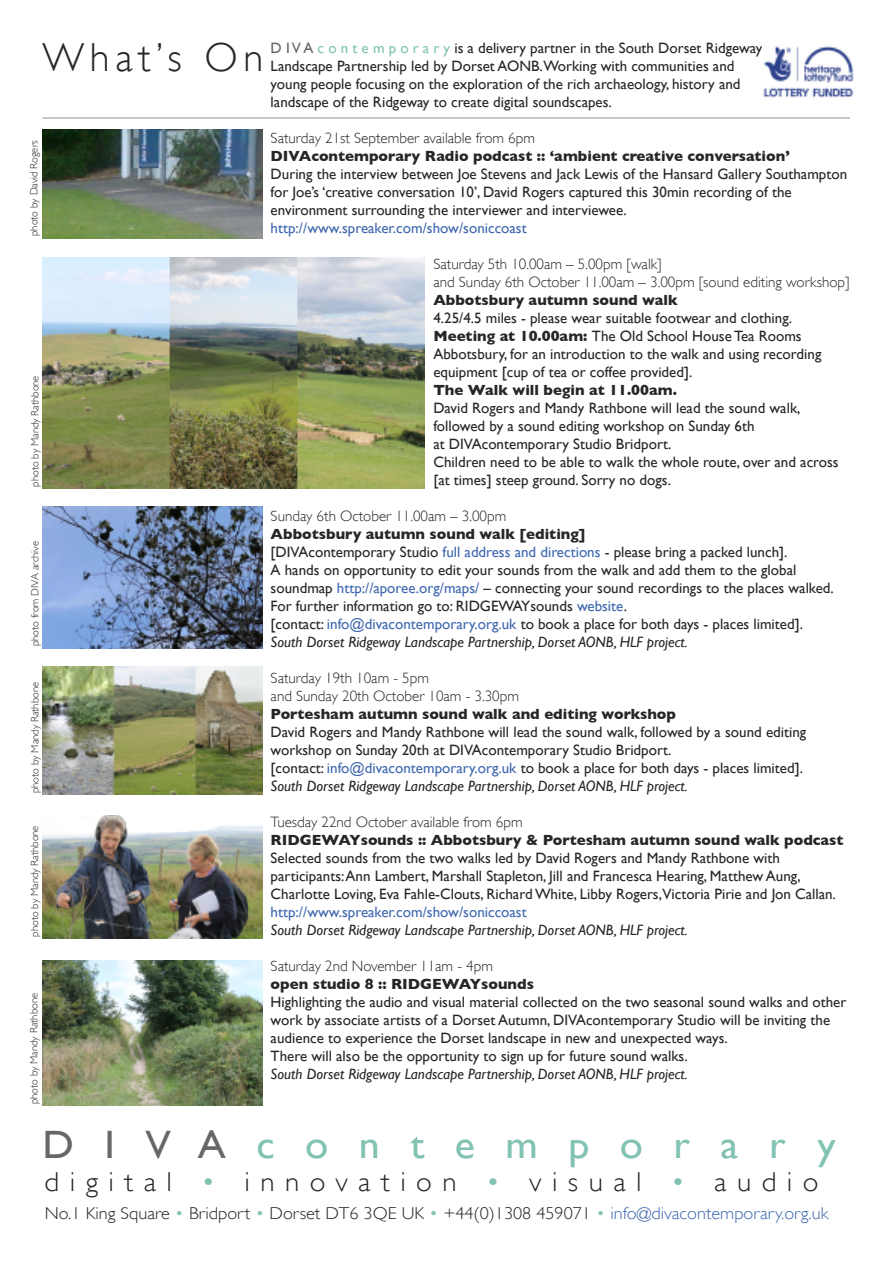
<style>
.page{position:relative;width:893px;height:1263px;background:#fff}
.page>*{position:absolute;margin:0;border:0;box-sizing:border-box;transform-origin:0 0}
.t1{font:300 40.5px "Gill Sans";letter-spacing:.14em;color:#272627}
.t2{font:39.45px "Gill Sans";letter-spacing:.725em;color:#81c2b2;scale:1.06 1}
.t3{font:300 27.3px "Gill Sans";letter-spacing:.36em;color:#272627;scale:1.06 1}
.t4{font:300 17.1px "Gill Sans";color:#272627;scale:1.06 1}
.t5{font:15px/18px "Gill Sans";color:#272627}
.t6{font:300 15px/18px "Gill Sans";color:#272627}
.t7{font:700 15px "Gill Sans";color:#272627}
.t8{font:italic 15px "Gill Sans";color:#272627}
.t9{font:15px "Gill Sans";color:#3f67af}
.t10{font:300 10.5px "Gill Sans";color:#272627}
.s1{color:#646363}
.s2{color:#81c2b2}
.s3{font-weight:700}
.s4{color:#3f67af}
.s5{font-style:italic}
.s6{color:#686768}
</style>
<div class="page">
<hr style="left:43px;top:118px;width:807px;height:1px;background:#939393">
<img style="left:43px;top:667px;width:219px;height:128px">
<img style="left:43px;top:815px;width:219px;height:124px">
<img style="left:43px;top:960px;width:219px;height:146px">
<img style="left:43px;top:130px;width:219px;height:108px">
<img style="left:43px;top:506px;width:219px;height:142px">
<img style="left:43px;top:258px;width:382px;height:230px">
<img style="left:763px;top:46px;width:91px;height:52px">
<h1 class="t1" style="left:43px;top:34px;width:222px">What’s On</h1>
<p class="t10" style="left:28px;top:236px;width:98px;rotate:-90deg">photo by David Rogers</p>
<p class="t10" style="left:29px;top:486px;width:112px;rotate:-90deg">photo by Mandy Rathbone</p>
<p class="t10" style="left:29px;top:646px;width:107px;rotate:-90deg">photo from DIVA archive</p>
<p class="t10" style="left:29px;top:793px;width:112px;rotate:-90deg">photo by Mandy Rathbone</p>
<p class="t10" style="left:29px;top:936px;width:112px;rotate:-90deg">photo by Mandy Rathbone</p>
<p class="t10" style="left:28px;top:1104px;width:112px;rotate:-90deg">photo by Mandy Rathbone</p>
<p class="t5" style="left:271px;top:39px;width:493px"><span class="s1">D IV A</span> <span class="s2">c o n t e m p o r a r y</span> is a delivery partner in the South Dorset Ridgeway Landscape Partnership led by Dorset AONB.Working with communities and young people focusing on the exploration of the rich archaeology, history and landscape of the Ridgeway to create digital soundscapes.</p>
<p class="t6" style="left:271px;top:129px;width:266px">Saturday 21st September available from 6pm</p>
<p class="t7" style="left:271px;top:147px;width:521px">DIVAcontemporary Radio podcast :: ‘ambient creative conversation’</p>
<p class="t5" style="left:271px;top:165px;width:578px">During the interview between Joe Stevens and Jack Lewis of the Hansard Gallery Southampton for Joe’s ‘creative conversation 10’, David Rogers captured this 30min recording of the environment surrounding the interviewer and interviewee.</p>
<p class="t9" style="left:271px;top:219px;width:258px">http://www.spreaker.com/show/soniccoast</p>
<p class="t6" style="left:433px;top:255px;width:418px">Saturday 5th 10.00am – 5.00pm [walk]<br>and Sunday 6th October 11.00am – 3.00pm [sound editing workshop]</p>
<p class="t7" style="left:433px;top:291px;width:246px">Abbotsbury autumn sound walk</p>
<p class="t5" style="left:433px;top:309px;width:390px">4.25/4.5 miles - please wear suitable footwear and clothing.<br><span class="s3">Meeting at 10.00am:</span> The Old School House Tea Rooms Abbotsbury, for an introduction to the walk and using recording equipment [cup of tea or coffee provided].</p>
<p class="t7" style="left:433px;top:381px;width:245px">The Walk will begin at 11.00am.</p>
<p class="t5" style="left:433px;top:399px;width:407px">David Rogers and Mandy Rathbone will lead the sound walk, followed by a sound editing workshop on Sunday 6th<br>at DIVAcontemporary Studio Bridport.<br>Children need to be able to walk the whole route, over and across [at times] steep ground. Sorry no dogs.</p>
<p class="t6" style="left:271px;top:507px;width:237px">Sunday 6th October 11.00am – 3.00pm</p>
<p class="t5" style="left:271px;top:525px;width:565px"><span class="s3">Abbotsbury autumn sound walk [editing]<br></span>[DIVAcontemporary Studio <span class="s4">full address and directions</span> - please bring a packed lunch].<br>A hands on opportunity to edit your sounds from the walk and add them to the global soundmap <span class="s4">http://aporee.org/maps/</span> – connecting your sound recordings to the places walked.<br>For further information go to: RIDGEWAYsounds <span class="s4">website</span>.<br>[contact: <span class="s4">info@divacontemporary.org.uk</span> to book a place for both days - places limited].<br><span class="s5">South Dorset Ridgeway Landscape Partnership, Dorset AONB, HLF project.</span></p>
<p class="t6" style="left:271px;top:669px;width:250px">Saturday 19th 10am - 5pm<br>and Sunday 20th October 10am - 3.30pm</p>
<p class="t7" style="left:271px;top:705px;width:407px">Portesham autumn sound walk and editing workshop</p>
<p class="t5" style="left:271px;top:723px;width:537px">David Rogers and Mandy Rathbone will lead the sound walk, followed by a sound editing workshop on Sunday 20th at DIVAcontemporary Studio Bridport.<br>[contact: <span class="s4">info@divacontemporary.org.uk</span> to book a place for both days - places limited].<br><span class="s5">South Dorset Ridgeway Landscape Partnership, Dorset AONB, HLF project.</span></p>
<p class="t6" style="left:271px;top:813px;width:253px">Tuesday 22nd October available from 6pm</p>
<p class="t7" style="left:271px;top:831px;width:574px">RIDGEWAYsounds :: Abbotsbury &amp; Portesham autumn sound walk podcast</p>
<p class="t5" style="left:271px;top:849px;width:567px">Selected sounds from the two walks led by David Rogers and Mandy Rathbone with participants:Ann Lambert, Marshall Stapleton, Jill and Francesca Hearing, Matthew Aung,<br>Charlotte Loving, Eva Fahle-Clouts, RichardWhite, Libby Rogers,Victoria Pirie and Jon Callan.</p>
<p class="t9" style="left:271px;top:903px;width:258px">http://www.spreaker.com/show/soniccoast</p>
<p class="t8" style="left:271px;top:921px;width:418px">South Dorset Ridgeway Landscape Partnership, Dorset AONB, HLF project.</p>
<p class="t6" style="left:271px;top:957px;width:224px">Saturday 2nd November 11am - 4pm</p>
<p class="t7" style="left:271px;top:975px;width:265px">open studio 8 :: RIDGEWAYsounds</p>
<p class="t5" style="left:271px;top:993px;width:577px">Highlighting the audio and visual material collected on the two seasonal sound walks and other work by associate artists of a Dorset Autumn, DIVAcontemporary Studio will be inviting the audience to experience the Dorset landscape in new and unexpected ways.<br>There will also be the opportunity to sign up for future sound walks.</p>
<p class="t8" style="left:271px;top:1065px;width:418px">South Dorset Ridgeway Landscape Partnership, Dorset AONB, HLF project.</p>
<h2 class="t2" style="left:43px;top:1122px;width:750px"><span class="s6">DIVA</span>contemporary</h2>
<h3 class="t3" style="left:45px;top:1167px;width:732px">digital <span class="s2">•</span> innovation <span class="s2">•</span> visual <span class="s2">•</span> audio</h3>
<p class="t4" style="left:45px;top:1204px;width:741px">No.1 King Square <span class="s2">•</span> Bridport <span class="s2">•</span> Dorset DT6 3QE UK <span class="s2">•</span> +44(0)1308 459071 <span class="s2">•</span> <span class="s4">info@divacontemporary.org.uk</span></p>
</div>
